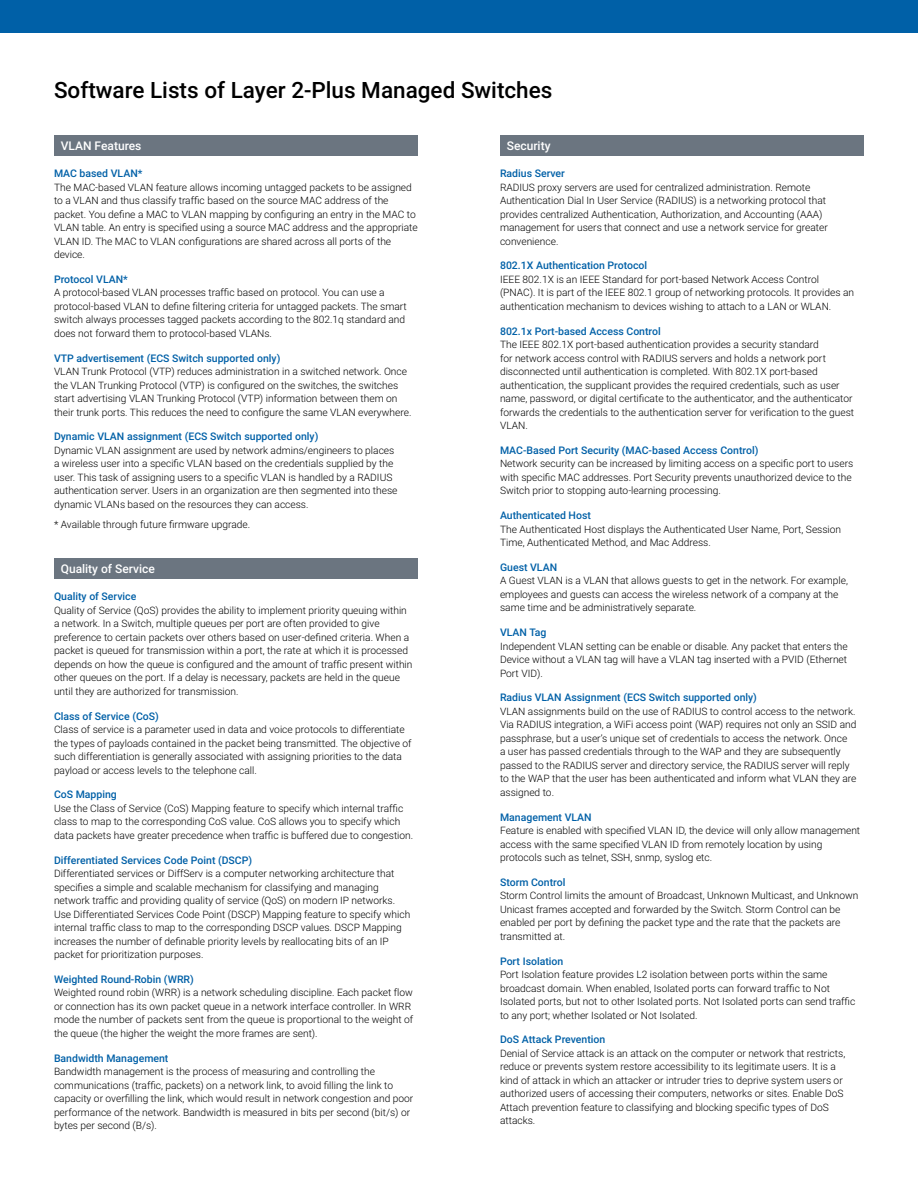
<style>
.page{position:relative;width:918px;height:1188px;background:#fff}
.page>*{position:absolute;margin:0;border:0;box-sizing:border-box;transform-origin:0 0}
.t1{font:500 22.5px "Roboto";color:#000}
.t2{font:500 12px "Roboto";color:#fff}
.t3{font:500 10.5px "Roboto";color:#0060a7}
.t4{font:300 10.2px/13.5px "Roboto";color:#000}
</style>
<div class="page">
<div style="left:0;top:0;width:918px;height:32px;background:#0060a7"></div>
<div style="left:54px;top:135px;width:364px;height:21px;background:#6b7580"></div>
<div style="left:54px;top:558px;width:364px;height:21px;background:#6b7580"></div>
<div style="left:500px;top:135px;width:364px;height:21px;background:#6b7580"></div>
<h1 class="t1" style="left:54px;top:74px;width:500px">Software Lists of Layer 2-Plus Managed Switches</h1>
<p class="t2" style="left:61px;top:137px;width:82px">VLAN Features</p>
<p class="t3" style="left:54px;top:166px;width:90px">MAC based VLAN*</p>
<p class="t4" style="left:54px;top:180px;width:365px">The MAC-based VLAN feature allows incoming untagged packets to be assigned to a VLAN and thus classify traffic based on the source MAC address of the packet. You define a MAC to VLAN mapping by configuring an entry in the MAC to VLAN table. An entry is specified using a source MAC address and the appropriate VLAN ID. The MAC to VLAN configurations are shared across all ports of the device.</p>
<p class="t3" style="left:54px;top:272px;width:75px">Protocol VLAN*</p>
<p class="t4" style="left:54px;top:286px;width:354px">A protocol-based VLAN processes traffic based on protocol. You can use a protocol-based VLAN to define filtering criteria for untagged packets. The smart switch always processes tagged packets according to the 802.1q standard and does not forward them to protocol-based VLANs.</p>
<p class="t3" style="left:54px;top:350px;width:228px">VTP advertisement (ECS Switch supported only)</p>
<p class="t4" style="left:54px;top:364px;width:359px">VLAN Trunk Protocol (VTP) reduces administration in a switched network. Once the VLAN Trunking Protocol (VTP) is configured on the switches, the switches start advertising VLAN Trunking Protocol (VTP) information between them on their trunk ports. This reduces the need to configure the same VLAN everywhere.</p>
<p class="t3" style="left:54px;top:429px;width:266px">Dynamic VLAN assignment (ECS Switch supported only)</p>
<p class="t4" style="left:54px;top:443px;width:345px">Dynamic VLAN assignment are used by network admins/engineers to places a wireless user into a specific VLAN based on the credentials supplied by the user. This task of assigning users to a specific VLAN is handled by a RADIUS authentication server. Users in an organization are then segmented into these dynamic VLANs based on the resources they can access.</p>
<p class="t4" style="left:54px;top:517px;width:198px">* Available through future firmware upgrade.</p>
<p class="t2" style="left:507px;top:137px;width:45px">Security</p>
<p class="t3" style="left:500px;top:166px;width:66px">Radius Server</p>
<p class="t4" style="left:500px;top:180px;width:329px">RADIUS proxy servers are used for centralized administration. Remote Authentication Dial In User Service (RADIUS) is a networking protocol that provides centralized Authentication, Authorization, and Accounting (AAA) management for users that connect and use a network service for greater convenience.</p>
<p class="t3" style="left:500px;top:258px;width:149px">802.1X Authentication Protocol</p>
<p class="t4" style="left:500px;top:272px;width:356px">IEEE 802.1X is an IEEE Standard for port-based Network Access Control (PNAC). It is part of the IEEE 802.1 group of networking protocols. It provides an authentication mechanism to devices wishing to attach to a LAN or WLAN.</p>
<p class="t3" style="left:500px;top:323px;width:162px">802.1x Port-based Access Control</p>
<p class="t4" style="left:500px;top:337px;width:356px">The IEEE 802.1X port-based authentication provides a security standard<br>for network access control with RADIUS servers and holds a network port disconnected until authentication is completed. With 802.1X port-based authentication, the supplicant provides the required credentials, such as user name, password, or digital certificate to the authenticator, and the authenticator forwards the credentials to the authentication server for verification to the guest VLAN.</p>
<p class="t3" style="left:500px;top:443px;width:260px">MAC-Based Port Security (MAC-based Access Control)</p>
<p class="t4" style="left:500px;top:457px;width:355px">Network security can be increased by limiting access on a specific port to users with specific MAC addresses. Port Security prevents unauthorized device to the<br>Switch prior to stopping auto-learning processing.</p>
<p class="t3" style="left:500px;top:508px;width:92px">Authenticated Host</p>
<p class="t4" style="left:500px;top:522px;width:343px">The Authenticated Host displays the Authenticated User Name, Port, Session<br>Time, Authenticated Method, and Mac Address.</p>
<p class="t3" style="left:500px;top:560px;width:59px">Guest VLAN</p>
<p class="t4" style="left:500px;top:574px;width:350px">A Guest VLAN is a VLAN that allows guests to get in the network. For example, employees and guests can access the wireless network of a company at the same time and be administratively separate.</p>
<p class="t3" style="left:500px;top:625px;width:48px">VLAN Tag</p>
<p class="t4" style="left:500px;top:639px;width:349px;text-align:justify">Independent VLAN setting can be enable or disable. Any packet that enters the Device without a VLAN tag will have a VLAN tag inserted with a PVID (Ethernet Port VID).</p>
<p class="t3" style="left:500px;top:690px;width:258px">Radius VLAN Assignment (ECS Switch supported only)</p>
<p class="t4" style="left:500px;top:704px;width:358px">VLAN assignments build on the use of RADIUS to control access to the network.<br>Via RADIUS integration, a WiFi access point (WAP) requires not only an SSID and passphrase, but a user’s unique set of credentials to access the network. Once<br>a user has passed credentials through to the WAP and they are subsequently passed to the RADIUS server and directory service, the RADIUS server will reply to the WAP that the user has been authenticated and inform what VLAN they are assigned to.</p>
<p class="t3" style="left:500px;top:809px;width:93px">Management VLAN</p>
<p class="t4" style="left:500px;top:823px;width:362px">Feature is enabled with specified VLAN ID, the device will only allow management access with the same specified VLAN ID from remotely location by using protocols such as telnet, SSH, snmp, syslog etc.</p>
<p class="t3" style="left:500px;top:875px;width:67px">Storm Control</p>
<p class="t4" style="left:500px;top:889px;width:360px">Storm Control limits the amount of Broadcast, Unknown Multicast, and Unknown Unicast frames accepted and forwarded by the Switch. Storm Control can be enabled per port by defining the packet type and the rate that the packets are transmitted at.</p>
<p class="t3" style="left:500px;top:953px;width:65px">Port Isolation</p>
<p class="t4" style="left:500px;top:967px;width:357px">Port Isolation feature provides L2 isolation between ports within the same broadcast domain. When enabled, Isolated ports can forward traffic to Not Isolated ports, but not to other Isolated ports. Not Isolated ports can send traffic to any port; whether Isolated or Not Isolated.</p>
<p class="t3" style="left:500px;top:1032px;width:107px">DoS Attack Prevention</p>
<p class="t4" style="left:500px;top:1046px;width:347px">Denial of Service attack is an attack on the computer or network that restricts, reduce or prevents system restore accessibility to its legitimate users. It is a kind of attack in which an attacker or intruder tries to deprive system users or authorized users of accessing their computers, networks or sites. Enable DoS Attach prevention feature to classifying and blocking specific types of DoS attacks.</p>
<p class="t2" style="left:61px;top:561px;width:96px">Quality of Service</p>
<p class="t3" style="left:54px;top:589px;width:84px">Quality of Service</p>
<p class="t4" style="left:54px;top:603px;width:360px">Quality of Service (QoS) provides the ability to implement priority queuing within a network. In a Switch, multiple queues per port are often provided to give preference to certain packets over others based on user-defined criteria. When a packet is queued for transmission within a port, the rate at which it is processed depends on how the queue is configured and the amount of traffic present within other queues on the port. If a delay is necessary, packets are held in the queue until they are authorized for transmission.</p>
<p class="t3" style="left:54px;top:708px;width:106px">Class of Service (CoS)</p>
<p class="t4" style="left:54px;top:722px;width:359px">Class of service is a parameter used in data and voice protocols to differentiate the types of payloads contained in the packet being transmitted. The objective of such differentiation is generally associated with assigning priorities to the data payload or access levels to the telephone call.</p>
<p class="t3" style="left:54px;top:787px;width:64px">CoS Mapping</p>
<p class="t4" style="left:54px;top:801px;width:361px">Use the Class of Service (CoS) Mapping feature to specify which internal traffic class to map to the corresponding CoS value. CoS allows you to specify which data packets have greater precedence when traffic is buffered due to congestion.</p>
<p class="t3" style="left:54px;top:852px;width:200px">Differentiated Services Code Point (DSCP)</p>
<p class="t4" style="left:54px;top:866px;width:358px">Differentiated services or DiffServ is a computer networking architecture that specifies a simple and scalable mechanism for classifying and managing network traffic and providing quality of service (QoS) on modern IP networks.<br>Use Differentiated Services Code Point (DSCP) Mapping feature to specify which internal traffic class to map to the corresponding DSCP values. DSCP Mapping increases the number of definable priority levels by reallocating bits of an IP packet for prioritization purposes.</p>
<p class="t3" style="left:54px;top:972px;width:141px">Weighted Round-Robin (WRR)</p>
<p class="t4" style="left:54px;top:986px;width:361px">Weighted round robin (WRR) is a network scheduling discipline. Each packet flow or connection has its own packet queue in a network interface controller. In WRR mode the number of packets sent from the queue is proportional to the weight of the queue (the higher the weight the more frames are sent).</p>
<p class="t3" style="left:54px;top:1050px;width:116px">Bandwidth Management</p>
<p class="t4" style="left:54px;top:1064px;width:361px">Bandwidth management is the process of measuring and controlling the communications (traffic, packets) on a network link, to avoid filling the link to capacity or overfilling the link, which would result in network congestion and poor performance of the network. Bandwidth is measured in bits per second (bit/s) or bytes per second (B/s).</p>
</div>
